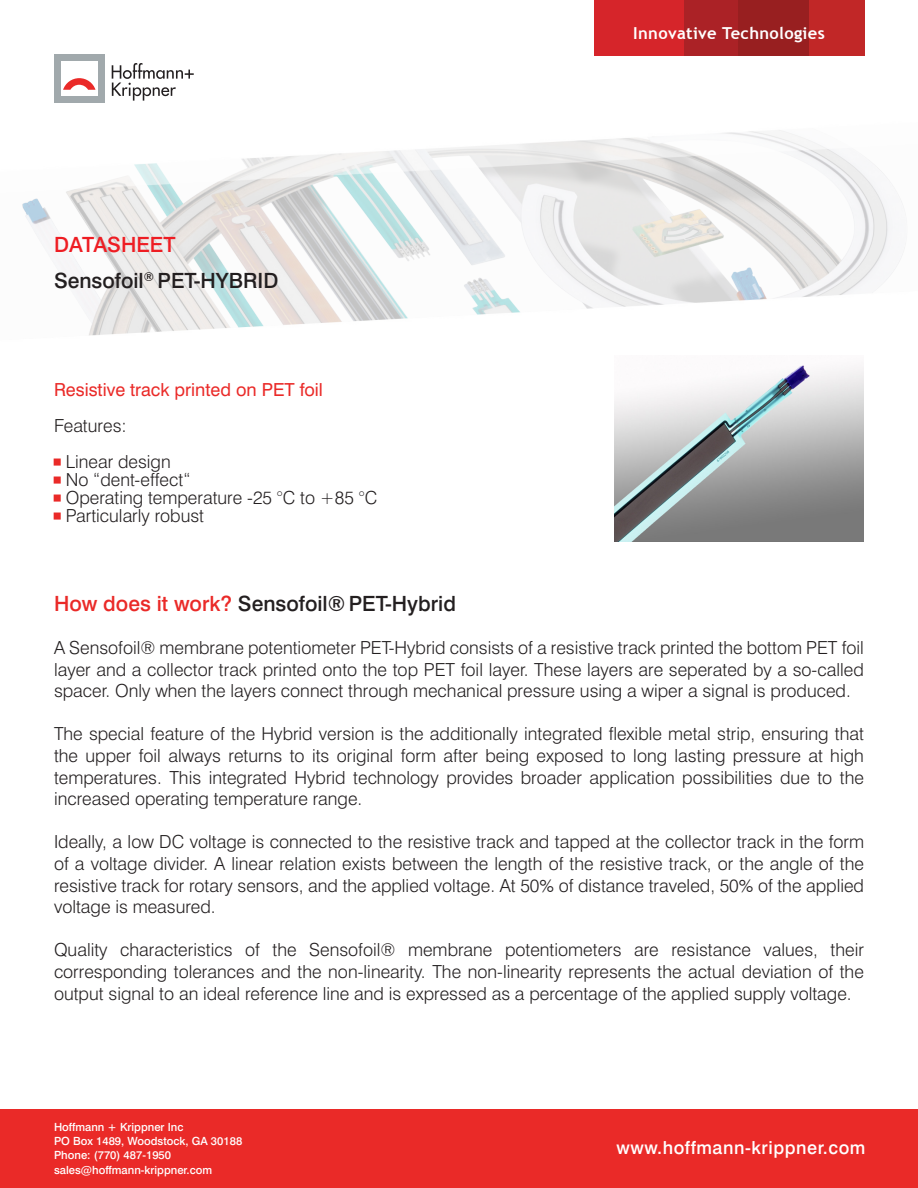
<style>
.page{position:relative;width:918px;height:1188px;background:#fff}
.page>*{position:absolute;margin:0;border:0;box-sizing:border-box;transform-origin:0 0}
.t1{font:500 21px/36px "Swiss 721 BT";color:#231f20}
.t2{font:300 18px/21.6px "Swiss 721 BT";color:#231f20;text-align:justify}
.t3{font:18px "Swiss 721 BT";color:#ea2a28}
.t4{font:500 18px "Swiss 721 BT";letter-spacing:.03em;color:#fff}
.t5{font:700 16.5px "Trebuchet MS";letter-spacing:.02em;color:#fff}
.t6{font:500 11.25px/14.2px "Swiss 721 BT";color:#fff}
.s1{color:#ee1d23}
.s2{font-family:"Trebuchet MS";font-weight:700;color:#ea2a28}
.s3{color:#ea2a28}
</style>
<div class="page">
<img style="left:22px;top:130px;width:884px;height:206px">
<div style="left:0;top:1110px;width:918px;height:78px;background:#ea2a28"></div>
<div style="left:54px;top:54px;width:50px;height:49px;background:#a1a9ac"></div>
<div style="left:61px;top:61px;width:36px;height:34px;background:#fff"></div>
<svg style="left:63px;top:78px;width:33px;height:12px"></svg>
<svg style="left:112px;top:63px;width:82px;height:38px"></svg>
<div style="left:676px;top:0;width:75px;height:55px;background:#ab2226"></div>
<div style="left:807px;top:0;width:58px;height:55px;background:#c12727"></div>
<div style="left:594px;top:0;width:89px;height:55px;background:#d6252a"></div>
<div style="left:739px;top:0;width:70px;height:55px;background:#981f20"></div>
<div style="left:54px;top:459px;width:7px;height:7px;border:3px solid #ea2a28"></div>
<div style="left:54px;top:477px;width:7px;height:7px;border:3px solid #ea2a28"></div>
<div style="left:54px;top:495px;width:7px;height:7px;border:3px solid #ea2a28"></div>
<div style="left:54px;top:513px;width:7px;height:7px;border:3px solid #ea2a28"></div>
<img style="left:615px;top:365px;width:249px;height:177px">
<p class="t1" style="left:54px;top:226px;width:226px"><span class="s1">Datasheet<br></span>Sensofoil<sup>®</sup> PET-HYBRID</p>
<p class="t3" style="left:54px;top:379px;width:271px">Resistive track printed on PET foil</p>
<p class="t2" style="left:54px;top:415px;width:74px">Features:</p>
<p class="t2" style="left:54px;top:451px;width:118px"><span class="s2">▪</span> Linear design</p>
<p class="t2" style="left:54px;top:469px;width:138px"><span class="s2">▪</span> No “dent-effect“</p>
<p class="t2" style="left:54px;top:487px;width:325px"><span class="s2">▪</span> Operating temperature -25 °C to +85 °C</p>
<p class="t2" style="left:54px;top:505px;width:152px"><span class="s2">▪</span> Particularly robust</p>
<p class="t5" style="left:633px;top:22px;width:193px">Innovative Technologies</p>
<p class="t1" style="left:54px;top:585px;width:404px"><span class="s3">How does it work?</span> Sensofoil® PET-Hybrid</p>
<p class="t2" style="left:54px;top:637px;width:811px">A Sensofoil® membrane potentiometer PET-Hybrid consists of a resistive track printed the bottom PET foil layer and a collector track printed onto the top PET foil layer. These layers are seperated by a so-called spacer. Only when the layers connect through mechanical pressure using a wiper a signal is produced.</p>
<p class="t2" style="left:54px;top:723px;width:812px">The special feature of the Hybrid version is the additionally integrated flexible metal strip, ensuring that the upper foil always returns to its original form after being exposed to long lasting pressure at high temperatures. This integrated Hybrid technology provides broader application possibilities due to the increased operating temperature range.</p>
<p class="t2" style="left:54px;top:831px;width:812px">Ideally, a low DC voltage is connected to the resistive track and tapped at the collector track in the form of a voltage divider. A linear relation exists between the length of the resistive track, or the angle of the resistive track for rotary sensors, and the applied voltage. At 50% of distance traveled, 50% of the applied voltage is measured.</p>
<p class="t2" style="left:54px;top:939px;width:812px">Quality characteristics of the Sensofoil® membrane potentiometers are resistance values, their corresponding tolerances and the non-linearity. The non-linearity represents the actual deviation of the output signal to an ideal reference line and is expressed as a percentage of the applied supply voltage.</p>
<p class="t6" style="left:54px;top:1120px;width:190px">Hoffmann + Krippner Inc<br>PO Box 1489, Woodstock, GA 30188<br>Phone: (770) 487-1950 sales@hoffmann-krippner.com</p>
<p class="t4" style="left:617px;top:1137px;width:251px">www.hoffmann-krippner.com</p>
</div>
